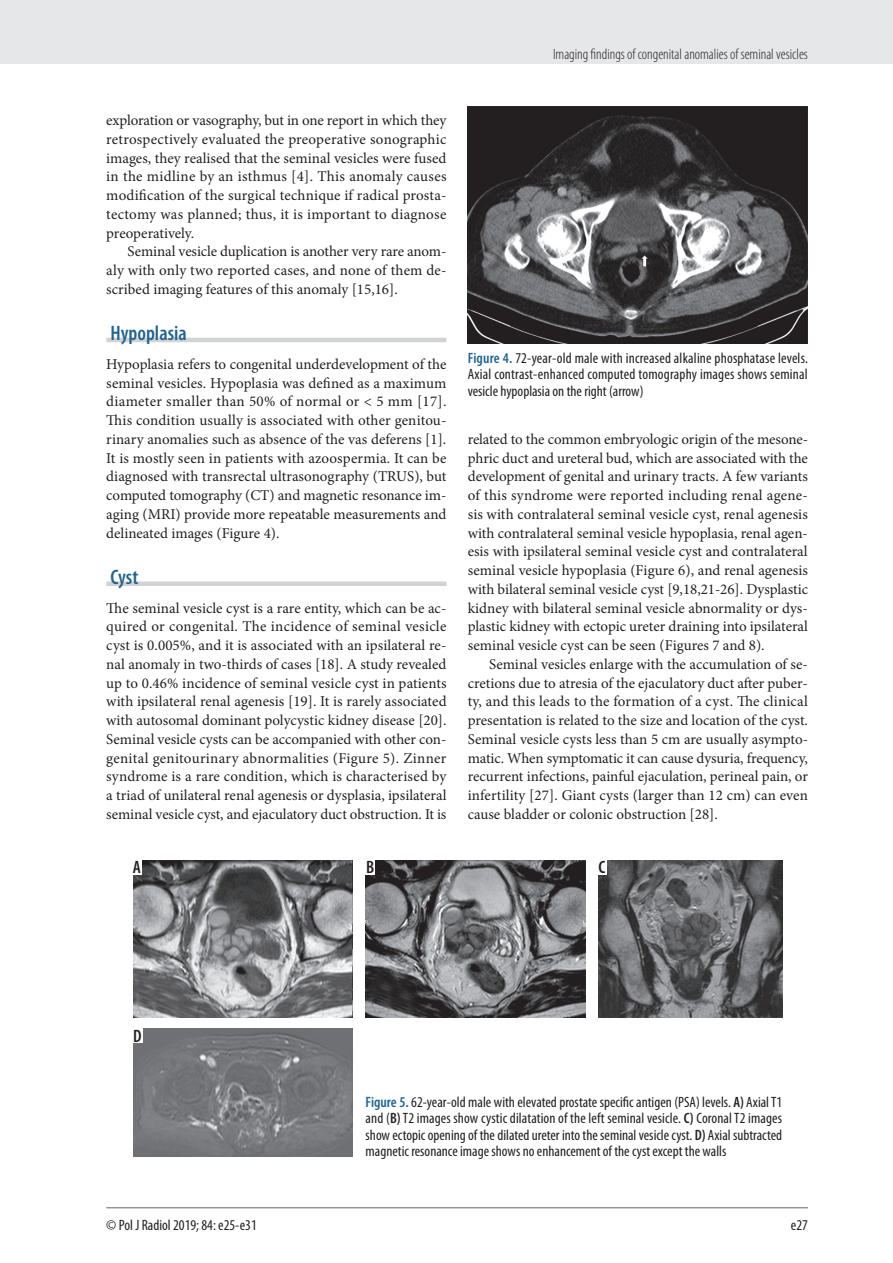
<style>
.page{position:relative;width:893px;height:1263px;background:#fff}
.page>*{position:absolute;margin:0;border:0;box-sizing:border-box;transform-origin:0 0}
.t1{font:600 condensed 21px "Myriad Pro";color:#24648f}
.t2{font:600 condensed 18px "Myriad Pro";color:#231f20}
.t3{font:15px/18.8px "Minion Pro";color:#231f20;text-align:justify}
.t4{font:condensed 15px/16.5px "Myriad Pro";color:#231f20;text-align:justify}
.t5{font:300 condensed 15px "Myriad Pro";color:#231f20}
.s1{font-weight:600;color:#24648f}
.s2{font-weight:600}
</style>
<div class="page">
<div style="left:0;top:0;width:893px;height:64px;background:#e6e7e9"></div>
<hr style="left:106px;top:1207px;width:702px;height:1px;background:#939598">
<hr style="left:106px;top:338px;width:340px;height:4px;background:#d1d2d4">
<div style="left:106px;top:581px;width:340px;height:5px;background:#d1d2d4"></div>
<img style="left:468px;top:106px;width:340px;height:237px">
<img style="left:133px;top:860px;width:220px;height:158px">
<img style="left:133px;top:1029px;width:220px;height:127px">
<img style="left:366px;top:860px;width:219px;height:158px">
<img style="left:598px;top:860px;width:184px;height:158px">
<div style="left:132px;top:859px;width:10px;height:15px;background:#fff"></div>
<div style="left:132px;top:1028px;width:10px;height:15px;background:#fff"></div>
<div style="left:365px;top:859px;width:10px;height:15px;background:#fff"></div>
<div style="left:597px;top:859px;width:10px;height:15px;background:#fff"></div>
<p class="t3" style="left:106px;top:111px;width:342px">exploration or vasography, but in one report in which they retrospectively evaluated the preoperative sonographic images, they realised that the seminal vesicles were fused in the midline by an isthmus [4]. This anomaly causes modification of the surgical technique if radical prosta&shy;tectomy was planned; thus, it is important to diagnose preoperatively.</p>
<p class="t3" style="left:106px;top:242px;width:342px;text-indent:21px">Seminal vesicle duplication is another very rare anom&shy;aly with only two reported cases, and none of them de&shy;scribed imaging features of this anomaly [15,16].</p>
<h1 class="t1" style="left:111px;top:320px;width:78px">Hypoplasia</h1>
<p class="t3" style="left:106px;top:355px;width:342px">Hypoplasia refers to congenital underdevelopment of the seminal vesicles. Hypoplasia was defined as a maximum diameter smaller than 50% of normal or &lt; 5 mm [17].<br>This condition usually is associated with other genitou&shy;rinary anomalies such as absence of the vas deferens [1].<br>It is mostly seen in patients with azoospermia. It can be diagnosed with transrectal ultrasonography (TRUS), but computed tomography (CT) and magnetic resonance im&shy;aging (MRI) provide more repeatable measurements and delineated images (Figure 4).</p>
<h1 class="t1" style="left:111px;top:564px;width:29px">Cyst</h1>
<p class="t3" style="left:106px;top:598px;width:342px">The seminal vesicle cyst is a rare entity, which can be ac&shy;quired or congenital. The incidence of seminal vesicle cyst is 0.005%, and it is associated with an ipsilateral re&shy;nal anomaly in two-thirds of cases [18]. A study revealed up to 0.46% incidence of seminal vesicle cyst in patients with ipsilateral renal agenesis [19]. It is rarely associated with autosomal dominant polycystic kidney disease [20].<br>Seminal vesicle cysts can be accompanied with other con&shy;genital genitourinary abnormalities (Figure 5). Zinner syndrome is a rare condition, which is characterised by a triad of unilateral renal agenesis or dysplasia, ipsilateral seminal vesicle cyst, and ejaculatory duct obstruction. It is</p>
<p class="t5" style="left:553px;top:45px;width:256px">Imaging findings of congenital anomalies of seminal vesicles</p>
<p class="t4" style="left:468px;top:350px;width:342px"><span class="s1">Figure 4.</span> 72-year-old male with increased alkaline phosphatase levels.<br>Axial contrast-enhanced computed tomography images shows seminal vesicle hypoplasia on the right (arrow)</p>
<p class="t3" style="left:468px;top:430px;width:342px">related to the common embryologic origin of the mesone&shy;phric duct and ureteral bud, which are associated with the development of genital and urinary tracts. A few variants of this syndrome were reported including renal agene&shy;sis with contralateral seminal vesicle cyst, renal agenesis with contralateral seminal vesicle hypoplasia, renal agen&shy;esis with ipsilateral seminal vesicle cyst and contralateral seminal vesicle hypoplasia (Figure 6), and renal agenesis with bilateral seminal vesicle cyst [9,18,21-26]. Dysplastic kidney with bilateral seminal vesicle abnormality or dys&shy;plastic kidney with ectopic ureter draining into ipsilateral seminal vesicle cyst can be seen (Figures 7 and 8).</p>
<p class="t3" style="left:468px;top:655px;width:342px;text-indent:21px">Seminal vesicles enlarge with the accumulation of se&shy;cretions due to atresia of the ejaculatory duct after puber&shy;ty, and this leads to the formation of a cyst. The clinical presentation is related to the size and location of the cyst.<br>Seminal vesicle cysts less than 5 cm are usually asympto&shy;matic. When symptomatic it can cause dysuria, frequency, recurrent infections, painful ejaculation, perineal pain, or infertility [27]. Giant cysts (larger than 12 cm) can even cause bladder or colonic obstruction [28].</p>
<p class="t2" style="left:133px;top:856px;width:10px">A</p>
<p class="t2" style="left:133px;top:1025px;width:10px">D</p>
<p class="t2" style="left:366px;top:856px;width:10px">B</p>
<p class="t2" style="left:598px;top:856px;width:8px">C</p>
<p class="t4" style="left:366px;top:1093px;width:418px"><span class="s1">Figure 5.</span> 62-year-old male with elevated prostate specific antigen (PSA) levels. <span class="s2">A)</span> Axial T1 and (<span class="s2">B)</span> T2 images show cystic dilatation of the left seminal vesicle. <span class="s2">C)</span> Coronal T2 images show ectopic opening of the dilated ureter into the seminal vesicle cyst. <span class="s2">D)</span> Axial subtracted magnetic resonance image shows no enhancement of the cyst except the walls</p>
<p class="t4" style="left:106px;top:1216px;width:152px">© Pol J Radiol 2019; 84: e25-e31</p>
<p class="t4" style="left:791px;top:1216px;width:18px">e27</p>
</div>
